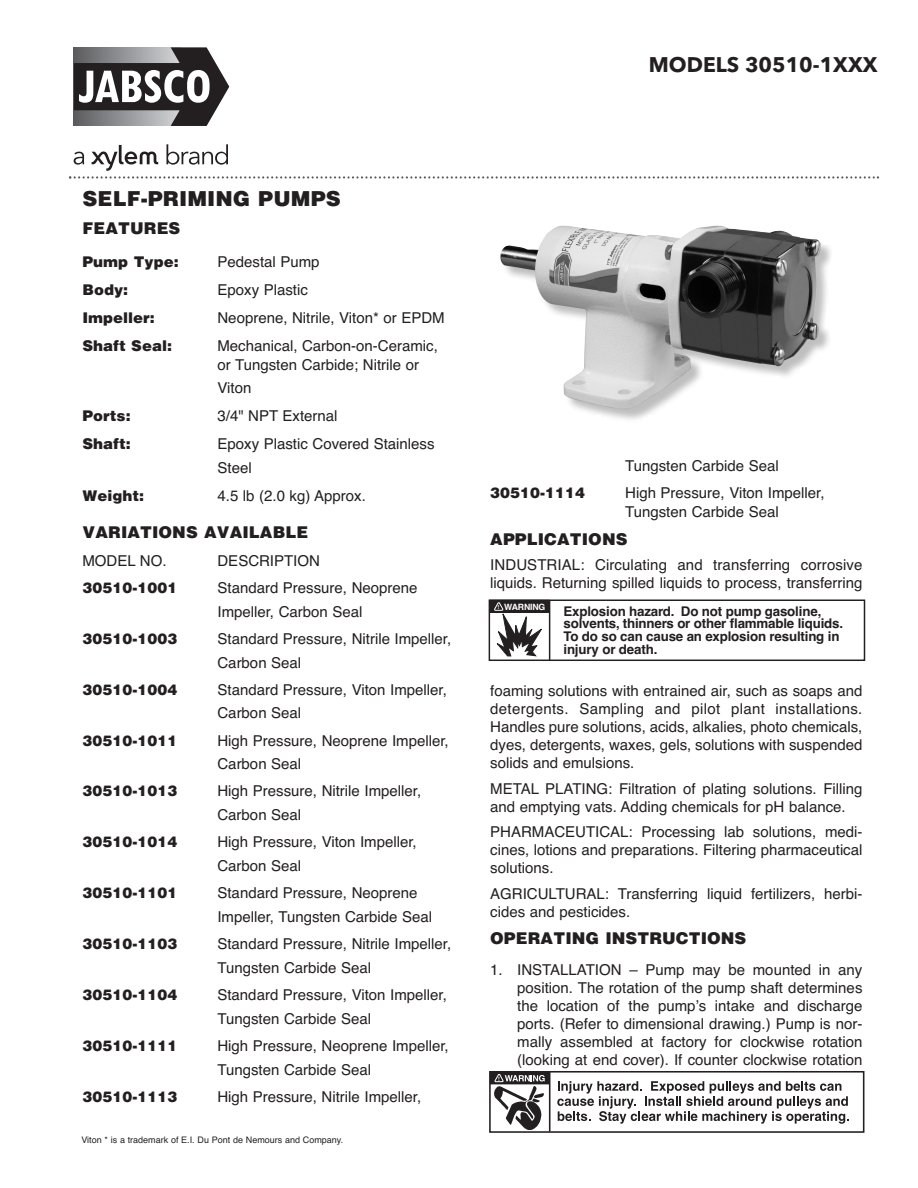
<style>
.page{position:relative;width:918px;height:1188px;background:#fff}
.page>*{position:absolute;margin:0;border:0;box-sizing:border-box;transform-origin:0 0}
.t1{font:900 21px "Helvetica";color:#231f20}
.t2{font:700 21px "Avenir Next LT Pro";color:#231f20}
.t3{font:900 16.5px "Helvetica";color:#231f20}
.t4{font:15px/18px "Helvetica";color:#231f20}
.t5{font:900 15px "Helvetica";color:#231f20}
.t6{font:700 13.35px/12.6px "Helvetica";letter-spacing:-.015em;color:#231f20}
.t7{font:9px "Helvetica";color:#231f20}
.t8{font:700 8.7px "Helvetica";letter-spacing:-.02em;color:#fff}
.s1{font-size:5.7px}
</style>
<div class="page">
<img style="left:500px;top:226px;width:331px;height:194px">
<div style="left:490px;top:600px;width:59px;height:12px;background:#231f20"></div>
<div style="left:489px;top:600px;width:61px;height:13px;border:1px solid #231f20"></div>
<svg style="left:494px;top:602px;width:49px;height:54px"></svg>
<div style="left:489px;top:600px;width:376px;height:61px;border:1px solid #231f20"></div>
<hr style="left:549px;top:600px;width:1px;height:60px;background:#231f20">
<svg style="left:557px;top:1081px;width:292px;height:43px"></svg>
<img style="left:495px;top:1087px;width:48px;height:42px">
<div style="left:490px;top:1072px;width:59px;height:12px;background:#231f20"></div>
<svg style="left:494px;top:1074px;width:51px;height:9px"></svg>
<div style="left:489px;top:1071px;width:375px;height:62px;border:2px solid #231f20"></div>
<hr style="left:549px;top:1072px;width:1px;height:60px;background:#231f20">
<svg style="left:73px;top:47px;width:157px;height:79px"></svg>
<svg style="left:69px;top:144px;width:810px;height:35px"></svg>
<h1 class="t2" style="left:649px;top:57px;width:230px">MODELS 30510-1XXX</h1>
<h1 class="t1" style="left:82px;top:186px;width:260px">SELF-PRIMING PUMPS</h1>
<p class="t3" style="left:82px;top:219px;width:100px">FEATURES</p>
<p class="t5" style="left:82px;top:253px;width:98px">Pump Type:</p>
<p class="t4" style="left:218px;top:252px;width:104px">Pedestal Pump</p>
<p class="t5" style="left:83px;top:281px;width:47px">Body:</p>
<p class="t4" style="left:218px;top:281px;width:92px">Epoxy Plastic</p>
<p class="t5" style="left:83px;top:309px;width:74px">Impeller:</p>
<p class="t4" style="left:218px;top:309px;width:229px">Neoprene, Nitrile, Viton* or EPDM</p>
<p class="t5" style="left:83px;top:337px;width:91px">Shaft Seal:</p>
<p class="t4" style="left:218px;top:336px;width:222px;line-height:19.2px">Mechanical, Carbon-on-Ceramic, or Tungsten Carbide; Nitrile or</p>
<p class="t4" style="left:218px;top:379px;width:35px">Viton</p>
<p class="t5" style="left:83px;top:407px;width:50px">Ports:</p>
<p class="t4" style="left:218px;top:407px;width:122px">3/4" NPT External</p>
<p class="t5" style="left:83px;top:435px;width:50px">Shaft:</p>
<p class="t4" style="left:218px;top:432px;width:219px;line-height:23.9px">Epoxy Plastic Covered Stainless<br>Steel</p>
<p class="t5" style="left:83px;top:487px;width:63px">Weight:</p>
<p class="t4" style="left:218px;top:487px;width:150px">4.5 lb (2.0 kg) Approx.</p>
<p class="t3" style="left:82px;top:523px;width:228px">VARIATIONS AVAILABLE</p>
<p class="t4" style="left:82px;top:552px;width:86px">MODEL NO.</p>
<p class="t4" style="left:218px;top:552px;width:104px">DESCRIPTION</p>
<p class="t5" style="left:82px;top:579px;width:96px">30510-1001</p>
<p class="t4" style="left:217px;top:576px;width:202px;line-height:23.9px">Standard Pressure, Neoprene<br>Impeller, Carbon Seal</p>
<p class="t5" style="left:82px;top:630px;width:96px">30510-1003</p>
<p class="t4" style="left:217px;top:627px;width:235px;line-height:23.9px">Standard Pressure, Nitrile Impeller,<br>Carbon Seal</p>
<p class="t5" style="left:82px;top:681px;width:96px">30510-1004</p>
<p class="t4" style="left:217px;top:678px;width:231px;line-height:23.9px">Standard Pressure, Viton Impeller,<br>Carbon Seal</p>
<p class="t5" style="left:82px;top:732px;width:96px">30510-1011</p>
<p class="t4" style="left:217px;top:728px;width:233px;line-height:23.9px">High Pressure, Neoprene Impeller,<br>Carbon Seal</p>
<p class="t5" style="left:82px;top:782px;width:96px">30510-1013</p>
<p class="t4" style="left:217px;top:779px;width:205px;line-height:23.9px">High Pressure, Nitrile Impeller,<br>Carbon Seal</p>
<p class="t5" style="left:82px;top:833px;width:96px">30510-1014</p>
<p class="t4" style="left:217px;top:830px;width:201px;line-height:23.9px">High Pressure, Viton Impeller,<br>Carbon Seal</p>
<p class="t5" style="left:82px;top:884px;width:96px">30510-1101</p>
<p class="t4" style="left:217px;top:881px;width:216px;line-height:23.9px">Standard Pressure, Neoprene<br>Impeller, Tungsten Carbide Seal</p>
<p class="t5" style="left:82px;top:935px;width:96px">30510-1103</p>
<p class="t4" style="left:217px;top:932px;width:235px;line-height:23.9px">Standard Pressure, Nitrile Impeller,<br>Tungsten Carbide Seal</p>
<p class="t5" style="left:82px;top:986px;width:96px">30510-1104</p>
<p class="t4" style="left:217px;top:983px;width:231px;line-height:23.9px">Standard Pressure, Viton Impeller,<br>Tungsten Carbide Seal</p>
<p class="t5" style="left:82px;top:1037px;width:96px">30510-1111</p>
<p class="t4" style="left:217px;top:1034px;width:233px;line-height:23.9px">High Pressure, Neoprene Impeller,<br>Tungsten Carbide Seal</p>
<p class="t5" style="left:82px;top:1088px;width:96px">30510-1113</p>
<p class="t4" style="left:217px;top:1087px;width:205px">High Pressure, Nitrile Impeller,</p>
<p class="t7" style="left:81px;top:1134px;width:263px">Viton * is a trademark of E.I. Du Pont de Nemours and Company.</p>
<p class="t4" style="left:625px;top:457px;width:155px">Tungsten Carbide Seal</p>
<p class="t5" style="left:490px;top:484px;width:96px">30510-1114</p>
<p class="t4" style="left:625px;top:483px;width:201px;line-height:19.2px">High Pressure, Viton Impeller,<br>Tungsten Carbide Seal</p>
<p class="t3" style="left:490px;top:529px;width:139px">APPLICATIONS</p>
<p class="t4" style="left:490px;top:556px;width:374px">INDUSTRIAL: Circulating and transferring corrosive liquids. Returning spilled liquids to process, transferring</p>
<p class="t8" style="left:498px;top:602px;width:49px"><span class="s1">!</span> W ARNING</p>
<p class="t6" style="left:563px;top:605px;width:281px">Explosion hazard. Do not pump gasoline, solvents, thinners or other flammable liquids.<br>T o do so can cause an explosion resulting in injury or death.</p>
<p class="t4" style="left:490px;top:682px;width:374px;text-align:justify">foaming solutions with entrained air, such as soaps and detergents. Sampling and pilot plant installations.<br>Handles pure solutions, acids, alkalies, photo chemicals, dyes, detergents, waxes, gels, solutions with suspended solids and emulsions.</p>
<p class="t4" style="left:490px;top:780px;width:374px">METAL PLATING: Filtration of plating solutions. Filling and emptying vats. Adding chemicals for pH balance.</p>
<p class="t4" style="left:490px;top:823px;width:374px;text-align:justify">PHARMACEUTICAL: Processing lab solutions, medi&shy;cines, lotions and preparations. Filtering pharmaceutical solutions.</p>
<p class="t4" style="left:490px;top:885px;width:374px">AGRICULTURAL: Transferring liquid fertilizers, herbi&shy;cides and pesticides.</p>
<p class="t3" style="left:490px;top:929px;width:258px">OPERATING INSTRUCTIONS</p>
<p class="t4" style="left:517px;top:960px;width:347px;text-align:justify;text-indent:-27px">1. INSTALLATION – Pump may be mounted in any position. The rotation of the pump shaft determines the location of the pump’s intake and discharge ports. (Refer to dimensional drawing.) Pump is nor&shy;mally assembled at factory for clockwise rotation (looking at end cover). If counter clockwise rotation</p>
</div>
